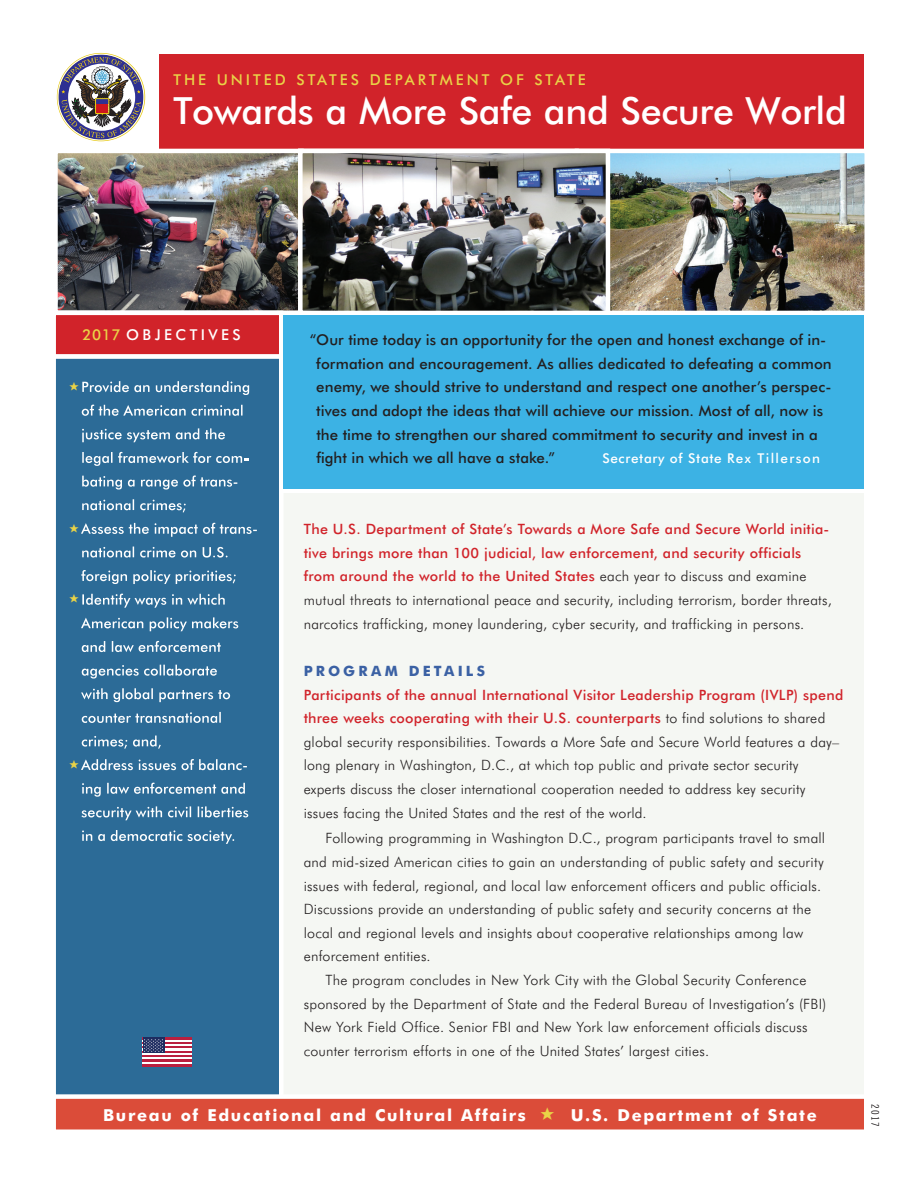
<style>
.page{position:relative;width:918px;height:1188px;background:#fff}
.page>*{position:absolute;margin:0;border:0;box-sizing:border-box;transform-origin:0 0}
.t1{font:500 37.5px "Futura BT";letter-spacing:-.01em;color:#fff}
.t2{font:700 16.5px "Futura BT";letter-spacing:.1em;color:#fff}
.t3{font:500 15px/23.7px "Futura BT";letter-spacing:.005em;color:#231f20}
.t4{font:500 15px "Futura BT";letter-spacing:.2em;color:#e9d347}
.t5{font:500 15px "Futura BT";letter-spacing:.23em;color:#fff}
.t6{font:300 14.25px/23.7px "Futura BT";letter-spacing:.015em;color:#231f20}
.t7{font:500 14.25px/23.7px "Futura BT";letter-spacing:.01em;color:#fff}
.t8{font:700 14.25px "Futura BT";letter-spacing:.22em;color:#3b61a4}
.t9{font:500 13.5px "Futura BT";letter-spacing:.05em;color:#fff}
.t10{font:10.5px "Trade Gothic LT Std Cn 18";color:#231f20}
.s1{color:#e9d347}
.s2{font-family:"Carta Std";font-weight:400;color:#e9d347}
.s3{font-style:inherit}
.s4{font-weight:500;color:#d1232a}
.s5{font-family:"Carta Std";font-weight:400;font-size:21px;color:#e9d347}
</style>
<div class="page">
<div style="left:160px;top:54px;width:704px;height:101px;background:#d1232a"></div>
<div style="left:284px;top:493px;width:580px;height:601px;background:#f0f3ed"></div>
<img style="left:58px;top:154px;width:240px;height:156px">
<div style="left:53px;top:149px;width:251px;height:166px;border:4px solid #fff"></div>
<img style="left:61px;top:57px;width:80px;height:81px">
<div style="left:51px;top:311px;width:233px;height:48px;background:#d1232a;border:4px solid #fff"></div>
<div style="left:51px;top:354px;width:233px;height:778px;background:#2c6b97;border:4px solid #fff"></div>
<div style="left:54px;top:1097px;width:812px;height:35px;background:#db4c39"></div>
<div style="left:51px;top:1094px;width:817px;height:40px;border:4px solid #fff"></div>
<img style="left:610px;top:154px;width:254px;height:156px">
<hr style="left:143px;top:1038px;width:49px;height:2px;background:#ba1f3f">
<hr style="left:143px;top:1040px;width:49px;height:2px;background:#fff">
<hr style="left:143px;top:1042px;width:49px;height:2px;background:#ba1f3f">
<hr style="left:143px;top:1044px;width:49px;height:3px;background:#fff">
<hr style="left:143px;top:1047px;width:49px;height:2px;background:#ba1f3f">
<hr style="left:143px;top:1049px;width:49px;height:2px;background:#fff">
<hr style="left:143px;top:1051px;width:49px;height:2px;background:#ba1f3f">
<hr style="left:143px;top:1053px;width:49px;height:2px;background:#fff">
<hr style="left:143px;top:1055px;width:49px;height:3px;background:#ba1f3f">
<hr style="left:143px;top:1058px;width:49px;height:2px;background:#fff">
<hr style="left:143px;top:1060px;width:49px;height:2px;background:#ba1f3f">
<hr style="left:143px;top:1062px;width:49px;height:2px;background:#fff">
<hr style="left:143px;top:1064px;width:49px;height:2px;background:#ba1f3f">
<div style="left:143px;top:1038px;width:21px;height:15px;background:#1e2c60"></div>
<svg style="left:144px;top:1039px;width:19px;height:13px"></svg>
<div style="left:575px;top:149px;width:294px;height:166px;border:4px solid #fff"></div>
<img style="left:303px;top:154px;width:302px;height:156px">
<div style="left:298px;top:149px;width:312px;height:166px;border:4px solid #fff"></div>
<div style="left:284px;top:315px;width:580px;height:173px;background:#3cb2e4"></div>
<p class="t4" style="left:173px;top:71px;width:414px">THE UNITED STATES DEPARTMENT OF STATE</p>
<h1 class="t1" style="left:173px;top:88px;width:675px">Towards a More Safe and Secure World</h1>
<p class="t5" style="left:82px;top:326px;width:160px"><span class="s1">2017</span> OBJECTIVES</p>
<p class="t7" style="left:81px;top:375px;width:171px;text-indent:-12px"><span class="s2">★</span>Provide an understanding of the American criminal justice system and the legal framework for com&shy;bating a range of trans&shy;national crimes;</p>
<p class="t7" style="left:81px;top:517px;width:178px;text-indent:-12px"><span class="s2">★</span>Assess the impact of trans&shy;national crime on U.S. foreign policy priorities;</p>
<p class="t7" style="left:81px;top:588px;width:159px;text-indent:-12px"><span class="s2">★</span>Identify ways in which<br>American policy makers and law enforcement agencies collaborate with global partners to counter transnational crimes; and,</p>
<p class="t7" style="left:81px;top:753px;width:169px;text-indent:-12px"><span class="s2">★</span>Address issues of balanc&shy;ing law enforcement and security with civil liberties in a democratic society.</p>
<p class="t3" style="left:316px;top:328px;width:517px;text-indent:-7px"><span class="s3">“</span>Our time today is an opportunity for the open and honest exchange of in&shy;formation and encouragement. As allies dedicated to defeating a common enemy, we should strive to understand and respect one another’s perspec&shy;tives and adopt the ideas that will achieve our mission<span class="s3">.</span> Most of all, now is the time to strengthen our shared commitment to security and invest in a fight in which we all have a stake.”</p>
<p class="t9" style="left:602px;top:450px;width:219px">Secretary of State Rex Tillerson</p>
<p class="t6" style="left:304px;top:517px;width:530px"><span class="s4">The U.S. Department of State’s Towards a More Safe and Secure World initia&shy;tive brings more than 100 judicial, law enforcement, and security officials from around the world to the United States</span> each year to discuss and examine mutual threats to international peace and security, including terrorism, border threats, narcotics trafficking, money laundering, cyber security, and trafficking in persons.</p>
<p class="t8" style="left:304px;top:662px;width:183px">PROGRAM DETAILS</p>
<p class="t6" style="left:304px;top:683px;width:541px"><span class="s4">Participants of the annual International Visitor Leadership Program (IVLP) spend three weeks cooperating with their U.S. counterparts</span> to find solutions to shared global security responsibilities. Towards a More Safe and Secure World features a day– long plenary in Washington, D.C., at which top public and private sector security experts discuss the closer international cooperation needed to address key security issues facing the United States and the rest of the world.</p>
<p class="t6" style="left:304px;top:826px;width:523px;text-indent:22px">Following programming in Washington D.C., program participants travel to small and mid-sized American cities to gain an understanding of public safety and security issues with federal, regional, and local law enforcement officers and public officials.<br>Discussions provide an understanding of public safety and security concerns at the local and regional levels and insights about cooperative relationships among law enforcement entities.</p>
<p class="t6" style="left:304px;top:968px;width:524px;text-indent:22px">The program concludes in New York City with the Global Security Conference sponsored by the Department of State and the Federal Bureau of Investigation’s (FBI)<br>New York Field Office. Senior FBI and New York law enforcement officials discuss counter terrorism efforts in one of the United States’ largest cities.</p>
<p class="t2" style="left:103px;top:1105px;width:715px">Bureau of Educational and Cultural Affairs <span class="s5">★</span> U.S. Department of State</p>
<p class="t10" style="left:882px;top:1104px;width:25px;rotate:90deg">2017</p>
</div>
